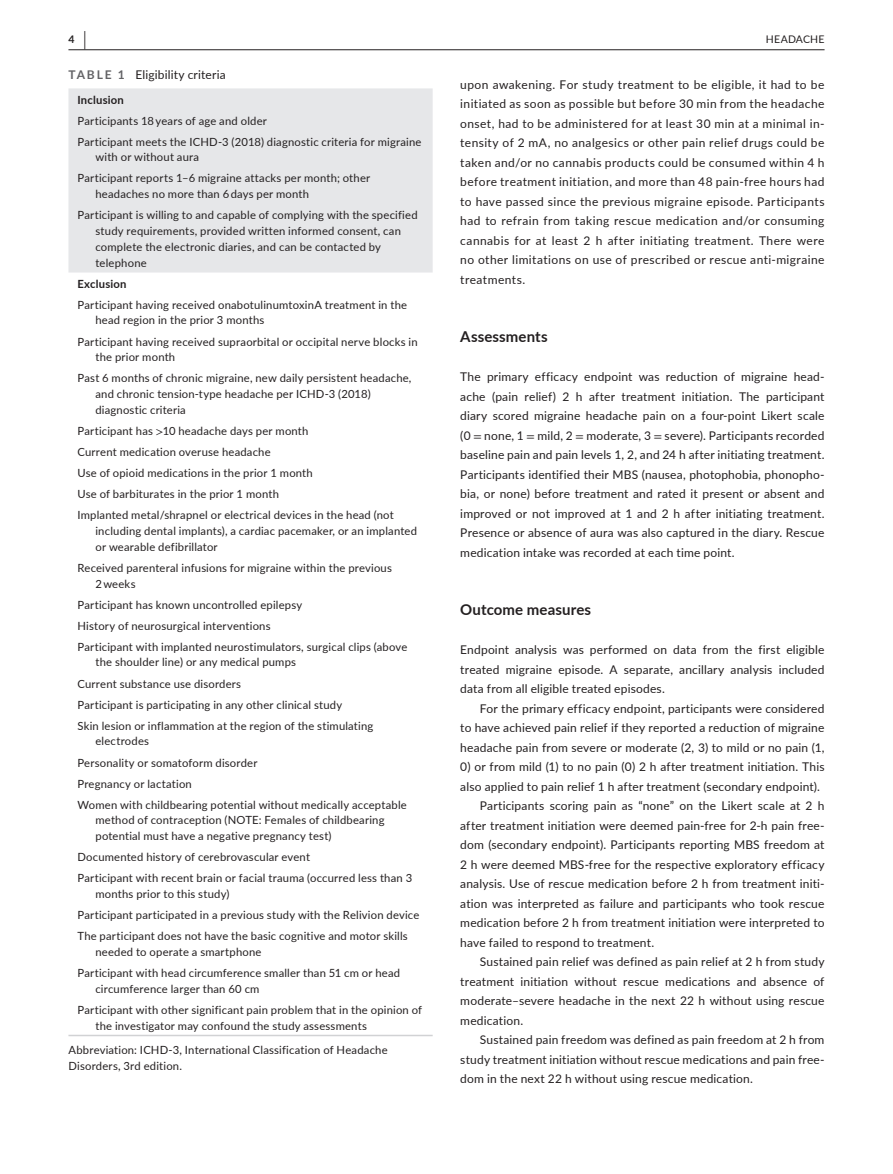
<style>
.page{position:relative;width:893px;height:1174px;background:#fff}
.page>*{position:absolute;margin:0;border:0;box-sizing:border-box;transform-origin:0 0}
.t1{font:700 15px "Lato";letter-spacing:.01em;color:#231f20}
.t2{font:12px/19.5px "Lato";letter-spacing:.015em;color:#231f20;text-align:justify}
.t3{font:11.25px/21px "Lato";letter-spacing:.015em;color:#231f20}
.t4{font:700 11.25px "Lato";letter-spacing:.02em;color:#231f20}
.t5{font:10.5px "Lato";letter-spacing:.02em;color:#231f20}
.t6{font:700 10.5px "Lato";color:#231f20}
.s1{font-size:19.5px}
.s2{font-weight:700;color:#636366}
.s3{font-family:"STIX"}
</style>
<div class="page">
<hr style="left:68px;top:49px;width:756px;height:1px;background:#231f20">
<div style="left:68px;top:88px;width:365px;height:184px;background:#e6e7e9"></div>
<hr style="left:68px;top:1034px;width:365px;height:2px;background:#d1d2d4">
<p class="t6" style="left:68px;top:31px;width:19px">4 <span class="s1">|</span></p>
<p class="t5" style="left:766px;top:31px;width:60px">HEADACHE</p>
<p class="t2" style="left:460px;top:74px;width:366px">upon awakening. For study treatment to be eligible, it had to be initiated as soon as possible but before 30 min from the headache onset, had to be administered for at least 30 min at a minimal in&shy;tensity of 2 mA, no analgesics or other pain relief drugs could be taken and/or no cannabis products could be consumed within 4 h before treatment initiation, and more than 48 pain-free hours had to have passed since the previous migraine episode. Participants had to refrain from taking rescue medication and/or consuming cannabis for at least 2 h after initiating treatment. There were no other limitations on use of prescribed or rescue anti-migraine treatments.</p>
<p class="t2" style="left:68px;top:64px;width:159px"><span class="s2">TABLE 1</span> Eligibility criteria</p>
<p class="t4" style="left:77px;top:91px;width:48px">Inclusion</p>
<p class="t3" style="left:77px;top:109px;width:346px">Participants 18 years of age and older<br>Participant meets the ICHD-3 (2018) diagnostic criteria for migraine</p>
<p class="t3" style="left:77px;top:146px;width:294px;text-indent:18px">with or without aura<br>Participant reports 1–6 migraine attacks per month; other</p>
<p class="t3" style="left:77px;top:183px;width:342px;text-indent:18px">headaches no more than 6 days per month<br>Participant is willing to and capable of complying with the specified</p>
<p class="t3" style="left:95px;top:223px;width:307px;line-height:15.8px">study requirements, provided written informed consent, can complete the electronic diaries, and can be contacted by telephone</p>
<p class="t4" style="left:77px;top:275px;width:51px">Exclusion</p>
<p class="t3" style="left:95px;top:296px;width:313px;line-height:15.8px;text-indent:-18px">Participant having received onabotulinumtoxinA treatment in the head region in the prior 3 months</p>
<p class="t3" style="left:95px;top:333px;width:324px;line-height:15.8px;text-indent:-18px">Participant having received supraorbital or occipital nerve blocks in the prior month</p>
<p class="t3" style="left:95px;top:370px;width:318px;line-height:15.8px;text-indent:-18px">Past 6 months of chronic migraine, new daily persistent headache, and chronic tension-type headache per ICHD-3 (2018) diagnostic criteria</p>
<p class="t3" style="left:77px;top:420px;width:318px">Participant has <span class="s3">&gt;</span>10 headache days per month<br>Current medication overuse headache<br>Use of opioid medications in the prior 1 month<br>Use of barbiturates in the prior 1 month<br>Implanted metal/shrapnel or electrical devices in the head (not</p>
<p class="t3" style="left:95px;top:522px;width:323px;line-height:15.8px">including dental implants), a cardiac pacemaker, or an implanted or wearable defibrillator</p>
<p class="t3" style="left:95px;top:559px;width:298px;line-height:15.8px;text-indent:-18px">Received parenteral infusions for migraine within the previous<br>2 weeks</p>
<p class="t3" style="left:77px;top:593px;width:331px">Participant has known uncontrolled epilepsy<br>History of neurosurgical interventions<br>Participant with implanted neurostimulators, surgical clips (above</p>
<p class="t3" style="left:77px;top:651px;width:297px;text-indent:18px">the shoulder line) or any medical pumps<br>Current substance use disorders<br>Participant is participating in any other clinical study<br>Skin lesion or inflammation at the region of the stimulating</p>
<p class="t3" style="left:77px;top:730px;width:331px;text-indent:18px">electrodes<br>Personality or somatoform disorder<br>Pregnancy or lactation<br>Women with childbearing potential without medically acceptable</p>
<p class="t3" style="left:95px;top:812px;width:291px;line-height:15.8px">method of contraception (NOTE: Females of childbearing potential must have a negative pregnancy test)</p>
<p class="t3" style="left:77px;top:846px;width:336px">Documented history of cerebrovascular event<br>Participant with recent brain or facial trauma (occurred less than 3</p>
<p class="t3" style="left:77px;top:883px;width:343px;text-indent:18px">months prior to this study)<br>Participant participated in a previous study with the Relivion device<br>The participant does not have the basic cognitive and motor skills</p>
<p class="t3" style="left:77px;top:941px;width:324px;text-indent:18px">needed to operate a smartphone<br>Participant with head circumference smaller than 51 cm or head</p>
<p class="t3" style="left:77px;top:977px;width:346px;text-indent:18px">circumference larger than 60 cm<br>Participant with other significant pain problem that in the opinion of</p>
<p class="t3" style="left:95px;top:1014px;width:273px">the investigator may confound the study assessments</p>
<p class="t3" style="left:68px;top:1042px;width:321px;line-height:15.8px">Abbreviation: ICHD-3, International Classification of Headache<br>Disorders, 3rd edition.</p>
<p class="t1" style="left:460px;top:326px;width:89px">Assessments</p>
<p class="t2" style="left:460px;top:366px;width:366px">The primary efficacy endpoint was reduction of migraine head&shy;ache (pain relief) 2 h after treatment initiation. The participant diary scored migraine headache pain on a four-point Likert scale (0 <span class="s3">=</span> none, 1 <span class="s3">=</span> mild, 2 <span class="s3">=</span> moderate, 3 <span class="s3">=</span> severe). Participants recorded baseline pain and pain levels 1, 2, and 24 h after initiating treatment.<br>Participants identified their MBS (nausea, photophobia, phonopho&shy;bia, or none) before treatment and rated it present or absent and improved or not improved at 1 and 2 h after initiating treatment.<br>Presence or absence of aura was also captured in the diary. Rescue medication intake was recorded at each time point.</p>
<p class="t1" style="left:460px;top:599px;width:132px">Outcome measures</p>
<p class="t2" style="left:460px;top:639px;width:366px">Endpoint analysis was performed on data from the first eligible treated migraine episode. A separate, ancillary analysis included data from all eligible treated episodes.</p>
<p class="t2" style="left:460px;top:698px;width:366px;text-indent:20px">For the primary efficacy endpoint, participants were considered to have achieved pain relief if they reported a reduction of migraine headache pain from severe or moderate (2, 3) to mild or no pain (1,</p>
<p class="t2" style="left:460px;top:756px;width:366px">0) or from mild (1) to no pain (0) 2 h after treatment initiation. This</p>
<p class="t2" style="left:460px;top:776px;width:361px">also applied to pain relief 1 h after treatment (secondary endpoint).</p>
<p class="t2" style="left:480px;top:795px;width:346px">Participants scoring pain as “none” on the Likert scale at 2 h</p>
<p class="t2" style="left:460px;top:815px;width:366px">after treatment initiation were deemed pain-free for 2-h pain free-</p>
<p class="t2" style="left:460px;top:834px;width:366px">dom (secondary endpoint). Participants reporting MBS freedom at</p>
<p class="t2" style="left:460px;top:854px;width:366px">2 h were deemed MBS-free for the respective exploratory efficacy</p>
<p class="t2" style="left:460px;top:873px;width:366px">analysis. Use of rescue medication before 2 h from treatment initi-</p>
<p class="t2" style="left:460px;top:893px;width:366px">ation was interpreted as failure and participants who took rescue</p>
<p class="t2" style="left:460px;top:912px;width:366px">medication before 2 h from treatment initiation were interpreted to</p>
<p class="t2" style="left:460px;top:932px;width:195px">have failed to respond to treatment.</p>
<p class="t2" style="left:480px;top:951px;width:346px">Sustained pain relief was defined as pain relief at 2 h from study</p>
<p class="t2" style="left:460px;top:971px;width:366px">treatment initiation without rescue medications and absence of</p>
<p class="t2" style="left:460px;top:990px;width:366px">moderate–severe headache in the next 22 h without using rescue</p>
<p class="t2" style="left:460px;top:1010px;width:64px">medication.</p>
<p class="t2" style="left:480px;top:1029px;width:346px">Sustained pain freedom was defined as pain freedom at 2 h from</p>
<p class="t2" style="left:460px;top:1049px;width:366px">study treatment initiation without rescue medications and pain free-</p>
<p class="t2" style="left:460px;top:1068px;width:294px">dom in the next 22 h without using rescue medication.</p>
</div>
